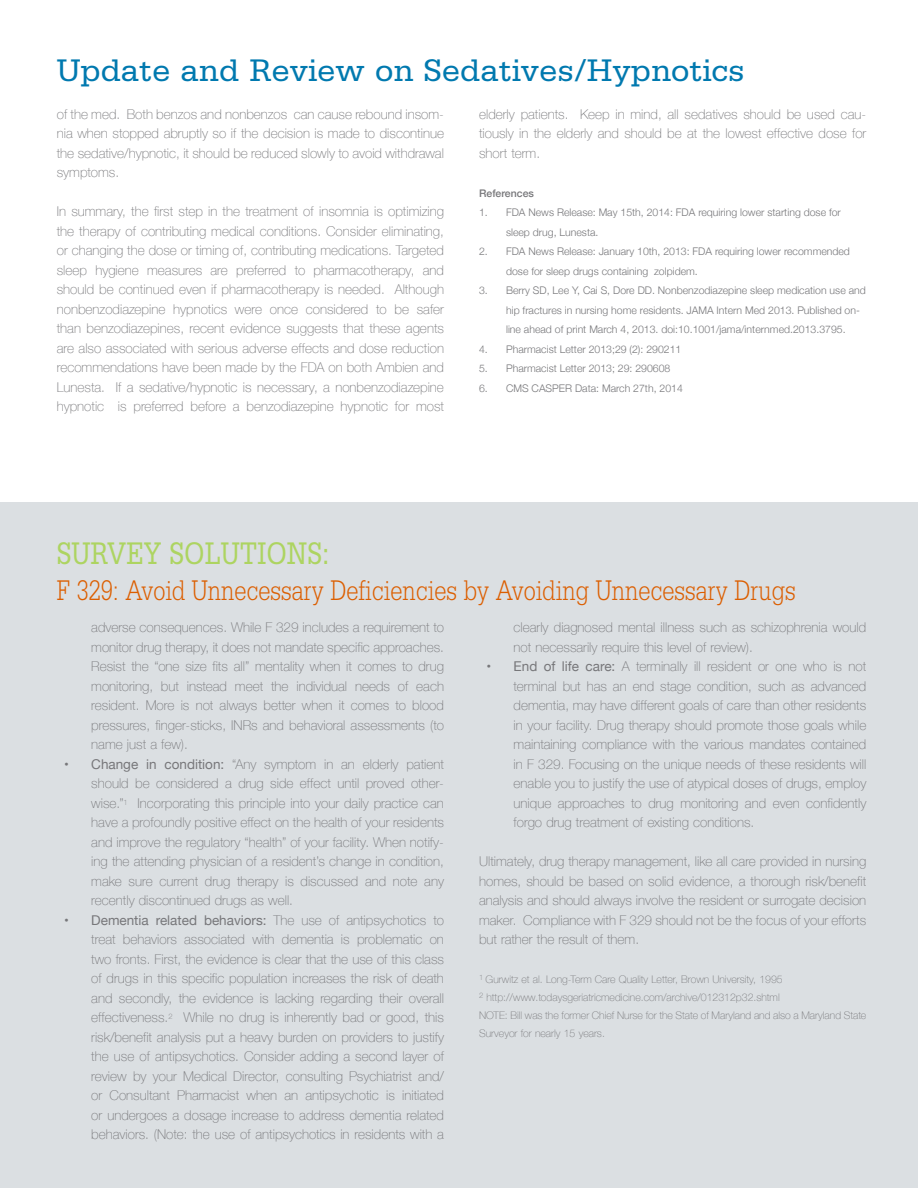
<style>
.page{position:relative;width:918px;height:1188px;background:#fff}
.page>*{position:absolute;margin:0;border:0;box-sizing:border-box;transform-origin:0 0}
.t1{font:33px "Serifa";color:#0079af}
.t2{font:33px "Serifa";color:#add461;scale:.8 1}
.t3{font:300 30px "Serifa Std";color:#dc5e00;scale:.8 1}
.t4{font:100 13.5px/19.5px "Helvetica Neue";color:#77777a;text-align:justify}
.t5{font:300 10.5px/19.5px "Helvetica Neue";color:#77777a}
.t6{font:100 10.5px/18px "Helvetica Neue";color:#77777a}
.t7{font:500 10.5px "Helvetica Neue";color:#77777a}
.s1{font-weight:400}
</style>
<div class="page">
<div style="left:0;top:503px;width:918px;height:685px;background:#dbdfe2"></div>
<h1 class="t1" style="left:57px;top:52px;width:689px">Update and Review on Sedatives/Hypnotics</h1>
<p class="t4" style="left:57px;top:104px;width:389px">of the med. Both benzos and nonbenzos can cause rebound insom&shy;nia when stopped abruptly so if the decision is made to discontinue the sedative/hypnotic, it should be reduced slowly to avoid withdrawal symptoms.</p>
<p class="t4" style="left:57px;top:201px;width:389px">In summary, the first step in the treatment of insomnia is optimizing the therapy of contributing medical conditions. Consider eliminating, or changing the dose or timing of, contributing medications. Targeted sleep hygiene measures are preferred to pharmacotherapy, and should be continued even if pharmacotherapy is needed. Although nonbenzodiazepine hypnotics were once considered to be safer than benzodiazepines, recent evidence suggests that these agents are also associated with serious adverse effects and dose reduction recommendations have been made by the FDA on both Ambien and Lunesta. If a sedative/hypnotic is necessary, a nonbenzodiazepine hypnotic is preferred before a benzodiazepine hypnotic for most</p>
<p class="t4" style="left:479px;top:104px;width:389px">elderly patients. Keep in mind, all sedatives should be used cau&shy;tiously in the elderly and should be at the lowest effective dose for short term.</p>
<p class="t7" style="left:479px;top:184px;width:56px">References</p>
<p class="t5" style="left:506px;top:202px;width:336px;text-indent:-27px">1. FDA News Release: May 15th, 2014: FDA requiring lower starting dose for sleep drug, Lunesta.</p>
<p class="t5" style="left:506px;top:241px;width:345px;text-indent:-27px">2. FDA News Release: January 10th, 2013: FDA requiring lower recommended dose for sleep drugs containing zolpidem.</p>
<p class="t5" style="left:506px;top:280px;width:361px;text-indent:-27px">3. Berry SD, Lee Y, Cai S, Dore DD. Nonbenzodiazepine sleep medication use and hip fractures in nursing home residents. JAMA Intern Med 2013. Published on&shy;line ahead of print March 4, 2013. doi:10.1001/jama/internmed.2013.3795.</p>
<p class="t5" style="left:479px;top:339px;width:204px">4. Pharmacist Letter 2013;29 (2): 290211</p>
<p class="t5" style="left:479px;top:358px;width:193px">5. Pharmacist Letter 2013; 29: 290608</p>
<p class="t5" style="left:479px;top:378px;width:205px">6. CMS CASPER Data: March 27th, 2014</p>
<h1 class="t2" style="left:57px;top:535px;width:342px">SURVEY SOLUTIONS:</h1>
<h2 class="t3" style="left:57px;top:573px;width:925px">F 329: Avoid Unnecessary Deficiencies by Avoiding Unnecessary Drugs</h2>
<p class="t4" style="left:91px;top:617px;width:354px">adverse consequences. While F 329 includes a requirement to monitor drug therapy, it does not mandate specific approaches.<br>Resist the “one size fits all” mentality when it comes to drug monitoring, but instead meet the individual needs of each resident. More is not always better when it comes to blood pressures, finger-sticks, INRs and behavioral assessments (to name just a few).</p>
<p class="t4" style="left:91px;top:754px;width:354px;text-indent:-27px"><span class="s1">• Change in condition:</span> “Any symptom in an elderly patient should be considered a drug side effect until proved other&shy;wise.”<sup>1</sup> Incorporating this principle into your daily practice can have a profoundly positive effect on the health of your residents and improve the regulatory “health” of your facility. When notify&shy;ing the attending physician of a resident’s change in condition, make sure current drug therapy is discussed and note any recently discontinued drugs as well.</p>
<p class="t4" style="left:91px;top:910px;width:354px;text-indent:-27px"><span class="s1">• Dementia related behaviors:</span> The use of antipsychotics to treat behaviors associated with dementia is problematic on two fronts. First, the evidence is clear that the use of this class of drugs in this specific population increases the risk of death and secondly, the evidence is lacking regarding their overall effectiveness.<sup>2</sup> While no drug is inherently bad or good, this risk/benefit analysis put a heavy burden on providers to justify the use of antipsychotics. Consider adding a second layer of review by your Medical Director, consulting Psychiatrist and/ or Consultant Pharmacist when an antipsychotic is initiated or undergoes a dosage increase to address dementia related behaviors. (Note: the use of antipsychotics in residents with a</p>
<p class="t4" style="left:514px;top:617px;width:354px">clearly diagnosed mental illness such as schizophrenia would not necessarily require this level of review).</p>
<p class="t4" style="left:514px;top:656px;width:354px;text-indent:-27px"><span class="s1">• End of life care:</span> A terminally ill resident or one who is not terminal but has an end stage condition, such as advanced dementia, may have different goals of care than other residents in your facility. Drug therapy should promote those goals while maintaining compliance with the various mandates contained in F 329. Focusing on the unique needs of these residents will enable you to justify the use of atypical doses of drugs, employ unique approaches to drug monitoring and even confidently forgo drug treatment of existing conditions.</p>
<p class="t4" style="left:479px;top:851px;width:389px">Ultimately, drug therapy management, like all care provided in nursing homes, should be based on solid evidence, a thorough risk/benefit analysis and should always involve the resident or surrogate decision maker. Compliance with F 329 should not be the focus of your efforts but rather the result of them.</p>
<p class="t6" style="left:479px;top:970px;width:389px"><sup>1</sup> Gurwitz et al. Long-Term Care Quality Letter, Brown University, 1995<br><sup>2</sup> http://www.todaysgeriatricmedicine.com/archive/012312p32.shtml<br>NOTE: Bill was the former Chief Nurse for the State of Maryland and also a Maryland State Surveyor for nearly 15 years.</p>
</div>
